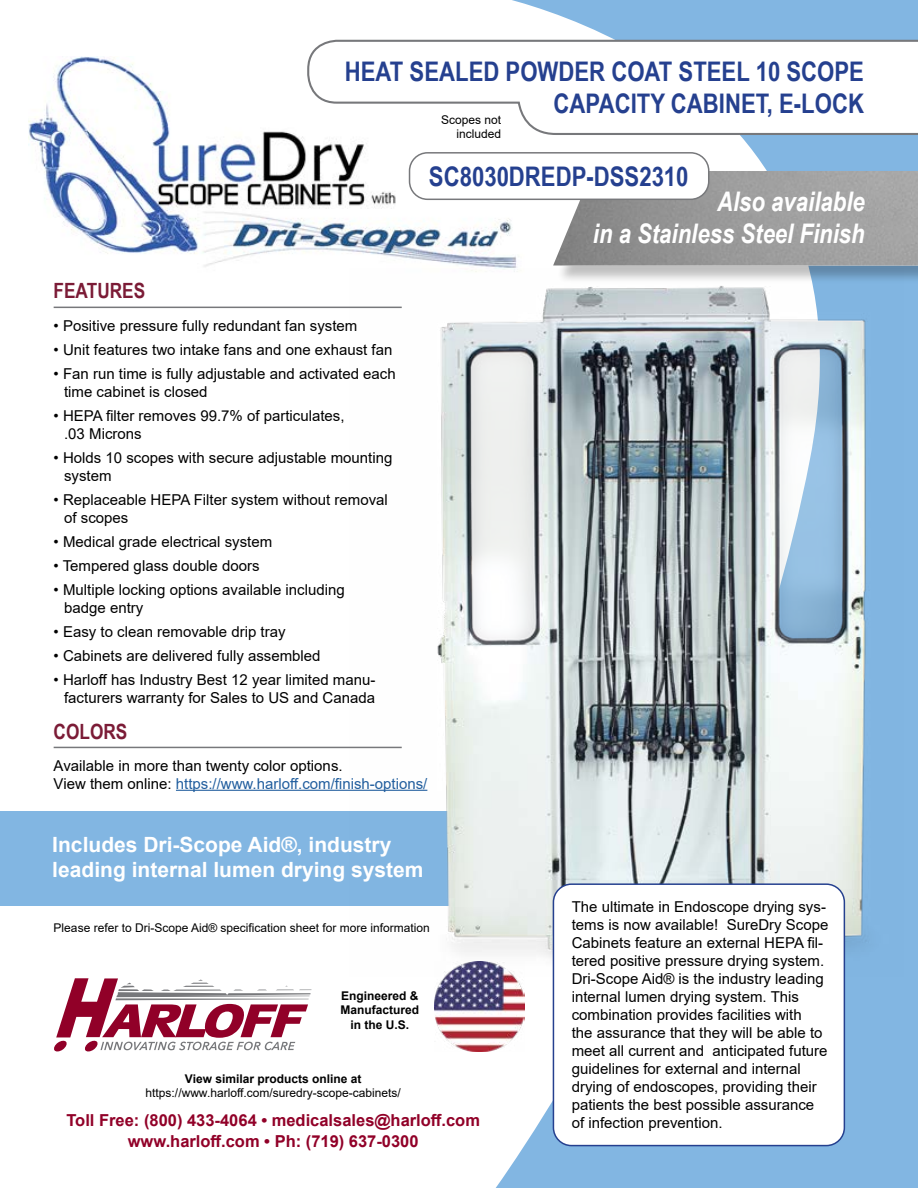
<style>
.page{position:relative;width:918px;height:1188px;background:#fff}
.page>*{position:absolute;margin:0;border:0;box-sizing:border-box;transform-origin:0 0}
.t1{font:700 27px/32.4px "Arial Narrow";color:#25408f;text-align:right}
.t2{font:italic 700 27px/32.4px "Arial Narrow";color:#fff;text-align:right}
.t3{font:700 21px/25.2px "Arial";color:#fff}
.t4{font:700 21px "Arial Narrow";color:#7b1b36}
.t5{font:700 16.5px/21px "Arial";color:#910028;text-align:center}
.t6{font:15px/18px "Arial";color:#000}
.t7{font:15px/18px "Arial";color:#000101}
.t8{font:12px/14.4px "Arial";color:#000;text-align:right}
.t9{font:700 12px/14.4px "Arial";color:#000;text-align:center}
.s1{color:#000}
.s2{color:#215e9e}
</style>
<div class="page">
<svg style="left:495px;top:0;width:423px;height:1188px;fill:#82b6e2"></svg>
<div style="left:0;top:811px;width:642px;height:94px;background:#82b6e2"></div>
<img style="left:29px;top:57px;width:495px;height:211px">
<img style="left:350px;top:268px;width:553px;height:709px">
<svg style="left:54px;top:978px;width:258px;height:74px"></svg>
<hr style="left:54px;top:307px;width:348px;height:1px;background:#77787b">
<hr style="left:54px;top:747px;width:348px;height:1px;background:#77787b">
<hr style="left:176px;top:790px;width:251px;height:1px;background:#215e9e">
<img style="left:435px;top:962px;width:90px;height:90px">
<div style="left:553px;top:884px;width:291px;height:262px;background:#fff;border-radius:18px"></div>
<div style="left:553px;top:883px;width:292px;height:263px;border:2px solid #25408f;border-radius:18px"></div>
<svg style="left:306px;top:39px;width:612px;height:97px"></svg>
<div style="left:556px;top:173px;width:362px;height:111px;background:#000;opacity:.25"></div>
<img style="left:553px;top:171px;width:365px;height:94px">
<div style="left:410px;top:153px;width:299px;height:46px;background:#fff;border-radius:18px"></div>
<div style="left:409px;top:152px;width:300px;height:48px;border:2px solid #77787b;border-radius:18px"></div>
<h1 class="t1" style="left:345px;top:54px;width:521px">HEAT SEALED POWDER COAT STEEL 10 SCOPE<br>CAPACITY CABINET, E-LOCK</h1>
<p class="t8" style="left:441px;top:112px;width:62px">Scopes not included</p>
<h1 class="t1" style="left:429px;top:159px;width:261px">SC8030DREDP-DSS2310</h1>
<h2 class="t4" style="left:54px;top:275px;width:93px">FEATURES</h2>
<p class="t6" style="left:54px;top:316px;width:305px">• Positive pressure fully redundant fan system</p>
<p class="t6" style="left:54px;top:340px;width:340px">• Unit features two intake fans and one exhaust fan</p>
<p class="t6" style="left:64px;top:364px;width:333px;text-indent:-10px">• Fan run time is fully adjustable and activated each time cabinet is closed</p>
<p class="t6" style="left:64px;top:406px;width:282px;text-indent:-10px">• HEPA filter removes 99.7% of particulates, .03 Microns</p>
<p class="t6" style="left:64px;top:448px;width:330px;text-indent:-10px">• Holds 10 scopes with secure adjustable mounting system</p>
<p class="t6" style="left:64px;top:490px;width:325px;text-indent:-10px">• Replaceable HEPA Filter system without removal of scopes</p>
<p class="t6" style="left:54px;top:532px;width:220px">• Medical grade electrical system</p>
<p class="t6" style="left:54px;top:556px;width:207px">• Tempered glass double doors</p>
<p class="t6" style="left:64px;top:580px;width:282px;text-indent:-10px">• Multiple locking options available including badge entry</p>
<p class="t6" style="left:54px;top:622px;width:234px">• Easy to clean removable drip tray</p>
<p class="t6" style="left:54px;top:646px;width:269px">• Cabinets are delivered fully assembled</p>
<p class="t6" style="left:54px;top:670px;width:323px;text-align:right">• Harloff has Industry Best 12 year limited manu&shy;facturers warranty for Sales to US and Canada</p>
<h2 class="t4" style="left:54px;top:715px;width:75px">COLORS</h2>
<p class="t7" style="left:54px;top:756px;width:375px"><span class="s1">A</span>vailable in more than twenty color options.<br>View them online: <span class="s2">https://www.harloff.com/finish-options/</span></p>
<h2 class="t3" style="left:52px;top:832px;width:373px">Includes Dri-Scope Aid®, industry leading internal lumen drying system</h2>
<p class="t8" style="left:54px;top:921px;width:378px">Please refer to Dri-Scope Aid® specification sheet for more information</p>
<p class="t9" style="left:341px;top:989px;width:80px">Engineered &amp;<br>Manufactured in the U.S.</p>
<p class="t9" style="left:185px;top:1072px;width:178px">View similar products online at</p>
<p class="t8" style="left:146px;top:1086px;width:257px">https://www.harloff.com/suredry-scope-cabinets/</p>
<p class="t5" style="left:66px;top:1110px;width:415px">Toll Free: (800) 433-4064 • medicalsales@harloff.com www.harloff.com • Ph: (719) 637-0300</p>
<h1 class="t2" style="left:593px;top:184px;width:273px">Also available<br>in a Stainless Steel Finish</h1>
<p class="t6" style="left:572px;top:898px;width:258px">The ultimate in Endoscope drying sys&shy;tems is now available! SureDry Scope Cabinets feature an external HEPA fil&shy;tered positive pressure drying system.<br>Dri-Scope Aid® is the industry leading internal lumen drying system. This combination provides facilities with<br>the assurance that they will be able to meet all current and anticipated future guidelines for external and internal drying of endoscopes, providing their patients the best possible assurance of infection prevention.</p>
</div>
